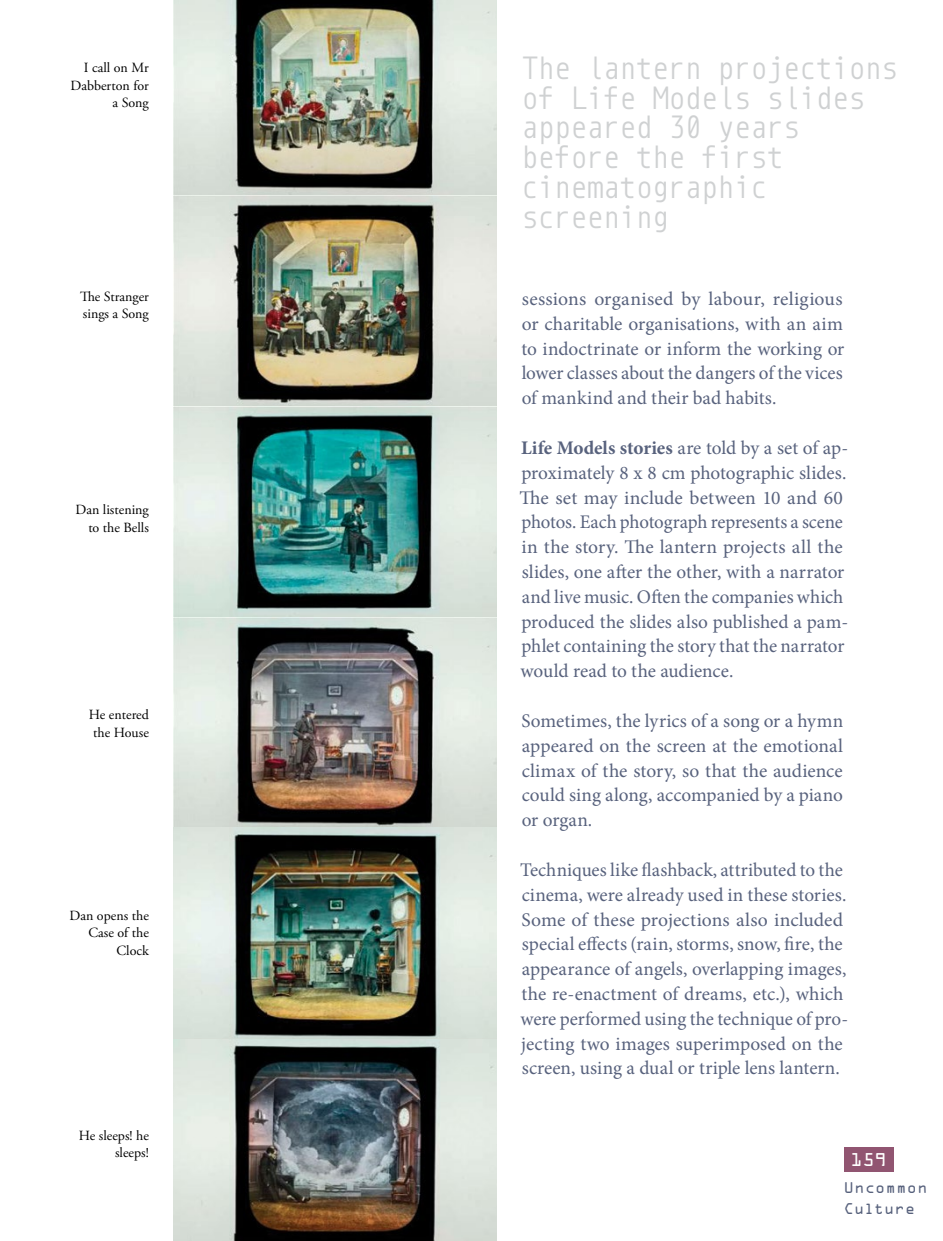
<style>
.page{position:relative;width:943px;height:1241px;background:#fff}
.page>*{position:absolute;margin:0;border:0;box-sizing:border-box;transform-origin:0 0}
.t1{font:24.5px/29.8px "Monoid";color:#cfd1d2}
.t2{font:19.25px/24.8px "Minion Pro";color:#58627d;text-align:justify}
.t3{font:16.62px "OCRA Std";color:#fff}
.t4{font:14px/17.5px "Adobe Garamond Pro";color:#000;text-align:right}
.t5{font:14px/21px "OCRA Std";letter-spacing:.025em;color:#58627d}
.s1{font-weight:700}
</style>
<div class="page">
<div style="left:843px;top:1146px;width:50px;height:25px;background:#915571"></div>
<img style="left:174px;top:0;width:322px;height:195px">
<img style="left:174px;top:195px;width:322px;height:211px">
<img style="left:174px;top:406px;width:322px;height:211px">
<img style="left:174px;top:617px;width:322px;height:210px">
<img style="left:174px;top:827px;width:322px;height:211px">
<img style="left:174px;top:1038px;width:322px;height:202px">
<p class="t4" style="left:71px;top:60px;width:80px">I call on Mr<br>Dabberton for a Song</p>
<p class="t4" style="left:80px;top:288px;width:70px;text-align:left">The Stranger sings a Song</p>
<p class="t4" style="left:76px;top:501px;width:75px">Dan listening to the Bells</p>
<p class="t4" style="left:89px;top:706px;width:61px;text-align:center">He entered the House</p>
<p class="t4" style="left:70px;top:907px;width:81px">Dan opens the<br>Case of the<br>Clock</p>
<p class="t4" style="left:79px;top:1126px;width:72px">He sleeps! he sleeps!</p>
<p class="t1" style="left:521px;top:53px;width:377px">The lantern projections of Life Models slides appeared 30 years before the first cinematographic screening</p>
<p class="t2" style="left:521px;top:286px;width:324px">sessions organised by labour, religious or charitable organisations, with an aim to indoctrinate or inform the working or lower classes about the dangers of the vices of mankind and their bad habits.</p>
<p class="t2" style="left:519px;top:435px;width:330px;text-align:left"><span class="s1">Life Models stories</span> are told by a set of ap&shy;proximately 8 x 8 cm photographic slides.<br>The set may include between 10 and 60 photos. Each photograph represents a scene in the story. The lantern projects all the slides, one after the other, with a narrator and live music. Often the companies which produced the slides also published a pam&shy;phlet containing the story that the narrator would read to the audience.</p>
<p class="t2" style="left:521px;top:708px;width:323px">Sometimes, the lyrics of a song or a hymn appeared on the screen at the emotional climax of the story, so that the audience could sing along, accompanied by a piano or organ.</p>
<p class="t2" style="left:520px;top:857px;width:330px;text-align:left">Techniques like flashback, attributed to the cinema, were already used in these stories.<br>Some of these projections also included special effects (rain, storms, snow, fire, the appearance of angels, overlapping images, the re-enactment of dreams, etc.), which were performed using the technique of pro&shy;jecting two images superimposed on the screen, using a dual or triple lens lantern.</p>
<p class="t3" style="left:850px;top:1151px;width:37px">159</p>
<p class="t5" style="left:843px;top:1177px;width:85px">Uncommon<br>Culture</p>
</div>
